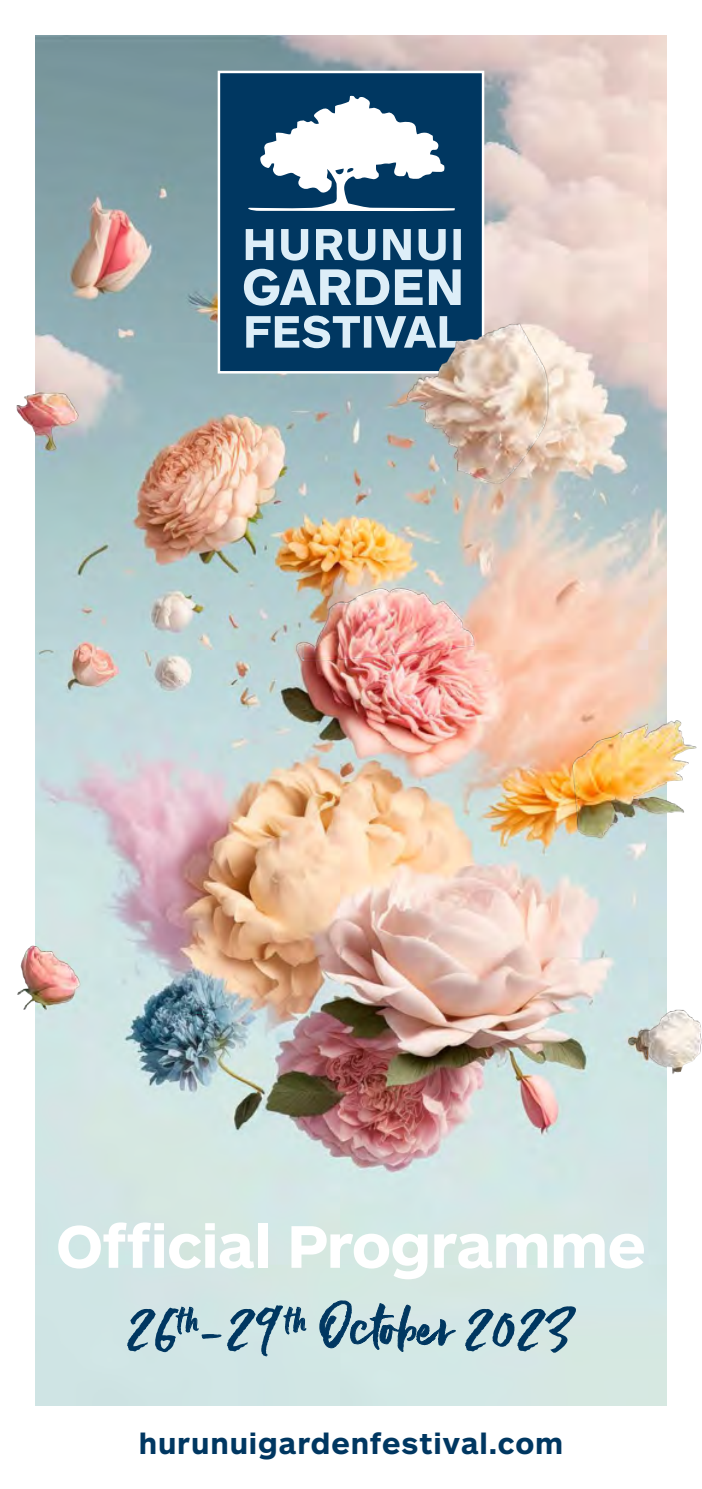
<style>
.page{position:relative;width:702px;height:1489px;background:#fff}
.page>*{position:absolute;margin:0;border:0;box-sizing:border-box;transform-origin:0 0}
.t1{font:79.25px "Styledup Upright";letter-spacing:-.005em;color:#003761}
.t2{font:700 62.5px "ARS Maquette Pro";letter-spacing:-.015em;color:#fff}
.t3{font:700 30px "ARS Maquette Pro";letter-spacing:.03em;color:#003761}
.s1{font-size:62px}
</style>
<div class="page">
<img style="left:35px;top:35px;width:631px;height:1370px">
<div style="left:218px;top:71px;width:266px;height:302px;background:#003761;border:2px solid #fff"></div>
<svg style="left:246px;top:229px;width:215px;height:31px"></svg>
<svg style="left:248px;top:95px;width:207px;height:116px"></svg>
<img style="left:16px;top:262px;width:686px;height:872px">
<h2 class="t2" style="left:56px;top:1205px;width:591px">Official Programme</h2>
<h1 class="t1" style="left:126px;top:1276px;width:450px">26<sup>th</sup><span class="s1">-</span>29 <sup>th</sup> <span class="s1">October</span>2023</h1>
<p class="t3" style="left:139px;top:1423px;width:426px">hurunuigardenfestival.com</p>
</div>
